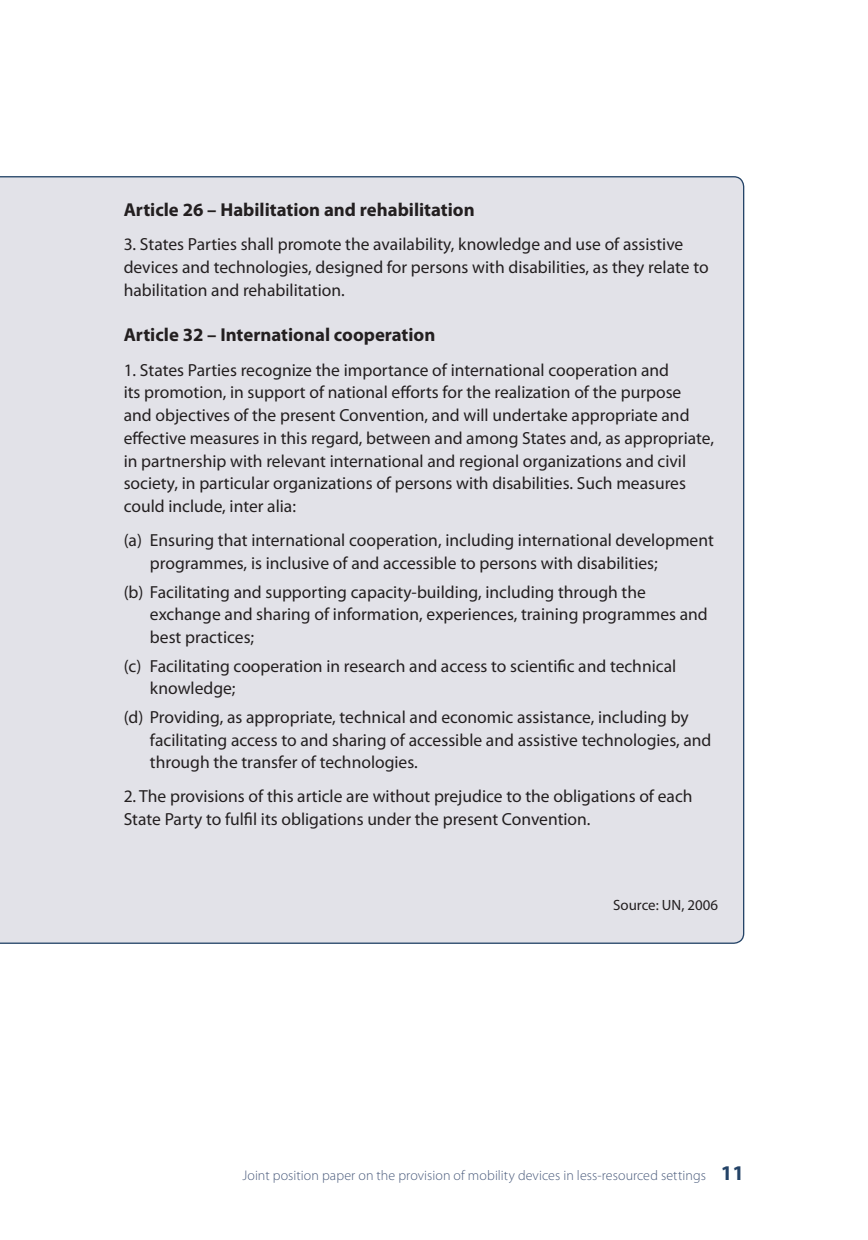
<style>
.page{position:relative;width:868px;height:1240px;background:#fff}
.page>*{position:absolute;margin:0;border:0;box-sizing:border-box;transform-origin:0 0}
.t1{font:700 18.72px "Myriad Pro";color:#231f20}
.t2{font:17.5px/22.8px "Myriad Pro";color:#231f20}
.t3{font:14.88px "Myriad Pro";color:#231f20}
.t4{font:300 14px "Myriad Pro";letter-spacing:.005em;color:#4a5b7c}
.s1{font-weight:700;font-size:21px;color:#244367}
</style>
<div class="page">
<div style="left:0;top:176px;width:744px;height:767px;background:#e2e2e8"></div>
<p class="t1" style="left:124px;top:203px;width:352px">Article 26 – Habilitation and rehabilitation</p>
<p class="t2" style="left:124px;top:235px;width:586px">3. States Parties shall promote the availability, knowledge and use of assistive devices and technologies, designed for persons with disabilities, as they relate to habilitation and rehabilitation.</p>
<p class="t1" style="left:124px;top:328px;width:313px">Article 32 – International cooperation</p>
<p class="t2" style="left:124px;top:360px;width:591px">1. States Parties recognize the importance of international cooperation and<br>its promotion, in support of national efforts for the realization of the purpose<br>and objectives of the present Convention, and will undertake appropriate and effective measures in this regard, between and among States and, as appropriate, in partnership with relevant international and regional organizations and civil society, in particular organizations of persons with disabilities. Such measures could include, inter alia:</p>
<p class="t2" style="left:150px;top:531px;width:565px;text-indent:-26px">(a) Ensuring that international cooperation, including international development programmes, is inclusive of and accessible to persons with disabilities;</p>
<p class="t2" style="left:150px;top:582px;width:559px;text-indent:-26px">(b) Facilitating and supporting capacity-building, including through the exchange and sharing of information, experiences, training programmes and best practices;</p>
<p class="t2" style="left:150px;top:656px;width:527px;text-indent:-26px">(c) Facilitating cooperation in research and access to scientific and technical knowledge;</p>
<p class="t2" style="left:150px;top:707px;width:563px;text-indent:-26px">(d) Providing, as appropriate, technical and economic assistance, including by facilitating access to and sharing of accessible and assistive technologies, and through the transfer of technologies.</p>
<p class="t2" style="left:124px;top:787px;width:570px">2. The provisions of this article are without prejudice to the obligations of each<br>State Party to fulfil its obligations under the present Convention.</p>
<p class="t3" style="left:613px;top:898px;width:106px">Source: UN, 2006</p>
<p class="t4" style="left:242px;top:1170px;width:503px">Joint position paper on the provision of mobility devices in less-resourced settings <span class="s1">11</span></p>
</div>
